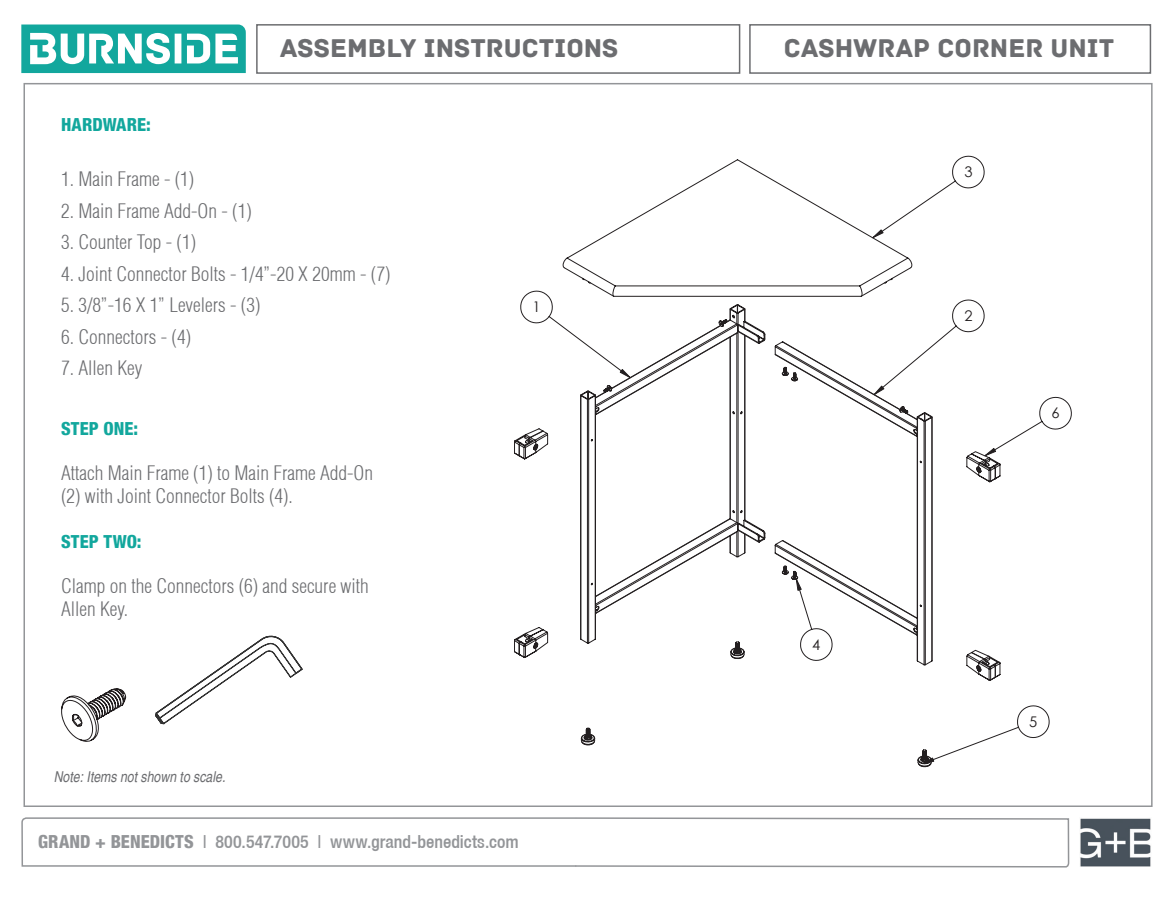
<style>
.page{position:relative;width:1175px;height:905px;background:#fff}
.page>*{position:absolute;margin:0;border:0;box-sizing:border-box;transform-origin:0 0}
.t1{font:27px "Archive";color:#6c6d70}
.t2{font:300 condensed 19.5px/23.4px "Helvetica";color:#6c6d70}
.t3{font:500 condensed 18px "Helvetica 67";color:#939598}
.t4{font:800 condensed 18px "Helvetica 87";letter-spacing:.005em;color:#12a79d}
.t5{font:italic condensed 15px "Helvetica";color:#6c6d70}
.t6{font:14.7px "Century Gothic";color:#231f20}
.s1{font-family:"Helvetica 87";font-weight:800}
</style>
<div class="page">
<svg style="left:21px;top:817px;width:1049px;height:51px"></svg>
<img style="left:1080px;top:818px;width:71px;height:49px">
<div style="left:256px;top:24px;width:484px;height:50px;border:2px solid #6c6d70"></div>
<div style="left:749px;top:24px;width:402px;height:50px;border:2px solid #6c6d70"></div>
<svg style="left:21px;top:24px;width:225px;height:49px"></svg>
<svg style="left:61px;top:688px;width:66px;height:54px"></svg>
<svg style="left:514px;top:159px;width:482px;height:499px"></svg>
<svg style="left:518px;top:284px;width:113px;height:94px"></svg>
<svg style="left:871px;top:155px;width:117px;height:84px"></svg>
<svg style="left:873px;top:293px;width:199px;height:163px"></svg>
<svg style="left:580px;top:578px;width:470px;height:186px"></svg>
<svg style="left:155px;top:635px;width:148px;height:89px"></svg>
<h1 class="t1" style="left:280px;top:32px;width:340px">ASSEMBLY INSTRUCTIONS</h1>
<p class="t1" style="left:783px;top:32px;width:332px">CASHWRAP CORNER UNIT</p>
<p class="t4" style="left:61px;top:114px;width:91px">HARDWARE:</p>
<p class="t2" style="left:61px;top:167px;width:135px">1. Main Frame - (1)</p>
<p class="t2" style="left:61px;top:199px;width:192px">2. Main Frame Add-On - (1)</p>
<p class="t2" style="left:61px;top:230px;width:136px">3. Counter Top - (1)</p>
<p class="t2" style="left:61px;top:262px;width:331px">4. Joint Connector Bolts - 1/4”-20 X 20mm - (7)</p>
<p class="t2" style="left:61px;top:293px;width:201px">5. 3/8”-16 X 1” Levelers - (3)</p>
<p class="t2" style="left:61px;top:325px;width:131px">6. Connectors - (4)</p>
<p class="t2" style="left:61px;top:356px;width:83px">7. Allen Key</p>
<p class="t4" style="left:61px;top:417px;width:79px">STEP ONE:</p>
<p class="t2" style="left:61px;top:460px;width:313px">Attach Main Frame (1) to Main Frame Add-On (2) with Joint Connector Bolts (4).</p>
<p class="t4" style="left:61px;top:530px;width:82px">STEP TWO:</p>
<p class="t2" style="left:61px;top:574px;width:309px">Clamp on the Connectors (6) and secure with<br>Allen Key.</p>
<p class="t6" style="left:532px;top:296px;width:10px">1</p>
<p class="t5" style="left:54px;top:767px;width:173px">Note: Items not shown to scale.</p>
<p class="t3" style="left:38px;top:830px;width:482px"><span class="s1">GRAND + BENEDICTS</span> | 800.547.7005 | www.grand-benedicts.com</p>
<p class="t6" style="left:812px;top:634px;width:10px">4</p>
<p class="t6" style="left:964px;top:161px;width:10px">3</p>
<p class="t6" style="left:964px;top:305px;width:10px">2</p>
<p class="t6" style="left:1051px;top:403px;width:10px">6</p>
<p class="t6" style="left:1029px;top:711px;width:10px">5</p>
</div>
